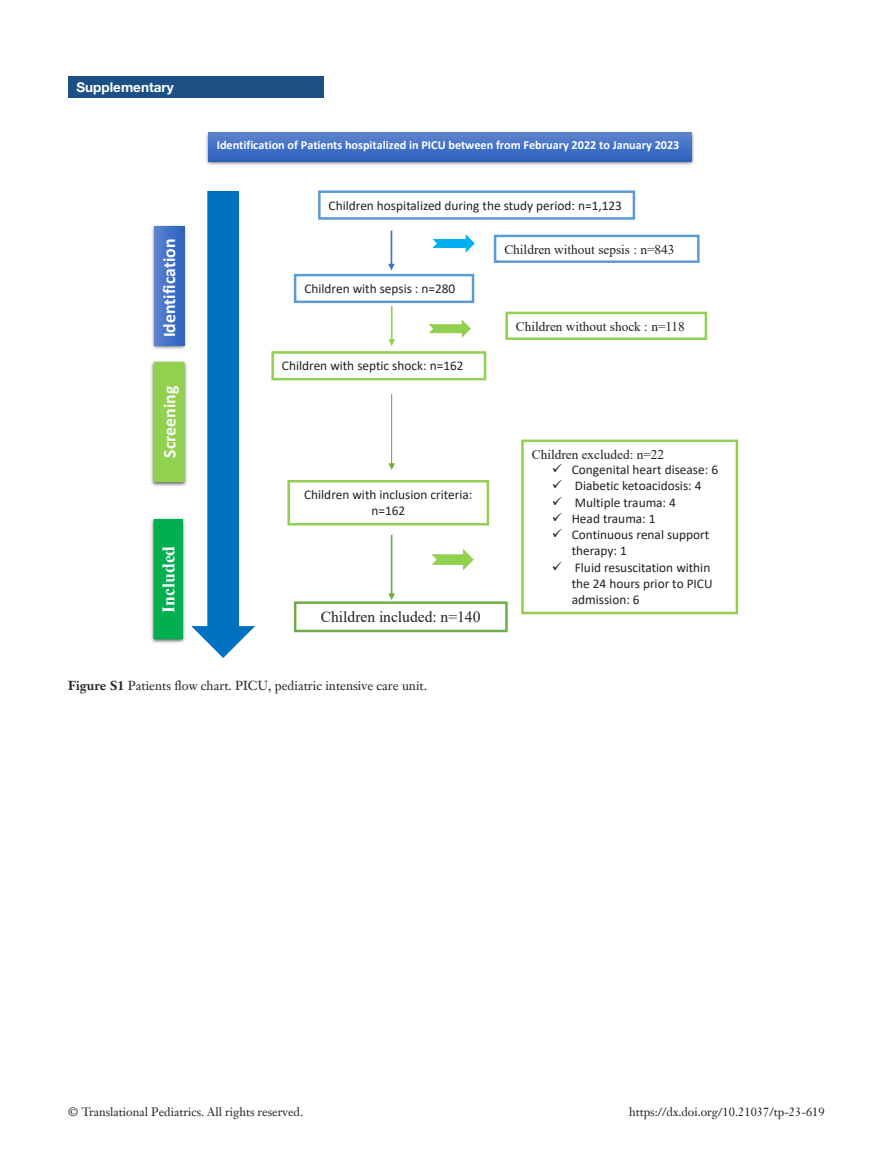
<style>
.page{position:relative;width:893px;height:1170px;background:#fff}
.page>*{position:absolute;margin:0;border:0;box-sizing:border-box;transform-origin:0 0}
.t1{font:700 17.7px "Calibri";color:#fff}
.t2{font:700 17.7px "Times New Roman";color:#fff}
.t3{font:15.6px "Times New Roman";color:#231f20}
.A-lanmu{font:700 13.5px "Helvetica Neue LT Pro";color:#fff}
.t4{font:13.35px/16.2px "Calibri";color:#231f20}
.t5{font:13.35px "Times New Roman";color:#231f20}
.C-tuzhu{font:12.75px "Janson Text LT";color:#231f20}
.t6{font:700 12.3px "Calibri";letter-spacing:-.005em;color:#fff}
.t7{font:12px "Janson Text LT";color:#231f20}
.s1{font-weight:700}
</style>
<div class="page">
<img style="left:207px;top:132px;width:486px;height:33px">
<img style="left:206px;top:133px;width:488px;height:30px">
<svg style="left:209px;top:133px;width:483px;height:28px;background:#4672c4"></svg>
<img style="left:209px;top:137px;width:483px;height:20px">
<div style="left:318px;top:190px;width:317px;height:30px;border:2px solid #5b9bd5"></div>
<div style="left:294px;top:274px;width:180px;height:29px;border:2px solid #5b9bd5"></div>
<div style="left:271px;top:351px;width:215px;height:29px;border:2px solid #92d050"></div>
<div style="left:287px;top:480px;width:202px;height:45px;border:2px solid #92d050"></div>
<svg style="left:191px;top:191px;width:64px;height:467px"></svg>
<img style="left:152px;top:227px;width:34px;height:120px">
<img style="left:153px;top:225px;width:32px;height:124px">
<svg style="left:154px;top:226px;width:30px;height:119px"></svg>
<img style="left:158px;top:226px;width:22px;height:119px">
<img style="left:151px;top:362px;width:36px;height:123px">
<img style="left:153px;top:361px;width:32px;height:126px">
<div style="left:154px;top:362px;width:30px;height:119px;background:#92d050"></div>
<div style="left:154px;top:362px;width:31px;height:120px;border:1px solid #92d050"></div>
<img style="left:158px;top:362px;width:22px;height:119px">
<svg style="left:388px;top:230px;width:7px;height:40px"></svg>
<div style="left:294px;top:601px;width:214px;height:31px;border:2px solid #70ad47"></div>
<img style="left:151px;top:519px;width:34px;height:123px">
<img style="left:153px;top:518px;width:30px;height:125px">
<div style="left:154px;top:519px;width:28px;height:119px;background:#00b050"></div>
<div style="left:154px;top:519px;width:29px;height:120px;border:1px solid #00b050"></div>
<img style="left:158px;top:519px;width:20px;height:119px">
<div style="left:494px;top:235px;width:206px;height:28px;border:2px solid #5b9bd5"></div>
<svg style="left:388px;top:306px;width:7px;height:40px"></svg>
<div style="left:505px;top:311px;width:202px;height:29px;border:2px solid #92d050"></div>
<div style="left:521px;top:439px;width:217px;height:175px;border:2px solid #92d050"></div>
<svg style="left:431px;top:549px;width:43px;height:21px"></svg>
<svg style="left:429px;top:319px;width:42px;height:19px"></svg>
<svg style="left:432px;top:234px;width:43px;height:19px"></svg>
<svg style="left:388px;top:394px;width:7px;height:76px"></svg>
<svg style="left:388px;top:534px;width:7px;height:66px"></svg>
<div style="left:68px;top:77px;width:255px;height:21px;background:#1c5085"></div>
<p class="A-lanmu" style="left:77px;top:79px;width:99px">Supplementary</p>
<p class="t1" style="left:157px;top:337px;width:100px;rotate:-90deg">Identification</p>
<p class="t1" style="left:157px;top:457px;width:73px;rotate:-90deg">Screening</p>
<p class="t2" style="left:156px;top:612px;width:68px;rotate:-90deg">Included</p>
<p class="t6" style="left:217px;top:136px;width:464px">Identification of Patients hospitalized in PICU between from February 2022 to January 2023</p>
<p class="t4" style="left:329px;top:197px;width:295px">Children hospitalized during the study period: n=1,123</p>
<p class="t4" style="left:304px;top:280px;width:153px">Children with sepsis : n=280</p>
<p class="t4" style="left:282px;top:357px;width:183px">Children with septic shock: n=162</p>
<p class="t5" style="left:504px;top:240px;width:172px">Children without sepsis : n=843</p>
<p class="t5" style="left:516px;top:317px;width:170px">Children without shock : n=118</p>
<p class="t4" style="left:304px;top:486px;width:170px;text-align:center">Children with inclusion criteria: n=162</p>
<p class="t3" style="left:321px;top:606px;width:161px">Children included: n=140</p>
<p class="t5" style="left:532px;top:444px;width:134px">Children excluded: n=22</p>
<p class="t4" style="left:552px;top:461px;width:168px">✓ Congenital heart disease: 6</p>
<p class="t4" style="left:552px;top:477px;width:151px">✓ Diabetic ketoacidosis: 4</p>
<p class="t4" style="left:552px;top:493px;width:126px">✓ Multiple trauma: 4</p>
<p class="t4" style="left:552px;top:510px;width:105px">✓ Head trauma: 1</p>
<p class="t4" style="left:572px;top:526px;width:139px;text-indent:-20px">✓ Continuous renal support therapy: 1</p>
<p class="t4" style="left:572px;top:558px;width:142px;text-indent:-20px">✓ Fluid resuscitation within the 24 hours prior to PICU admission: 6</p>
<p class="C-tuzhu" style="left:68px;top:677px;width:361px"><span class="s1">Figure S1</span> Patients flow chart. PICU, pediatric intensive care unit.</p>
<p class="t7" style="left:68px;top:1104px;width:236px">© Translational Pediatrics. All rights reserved.</p>
<p class="t7" style="left:629px;top:1104px;width:197px">https://dx.doi.org/10.21037/tp-23-619</p>
</div>
